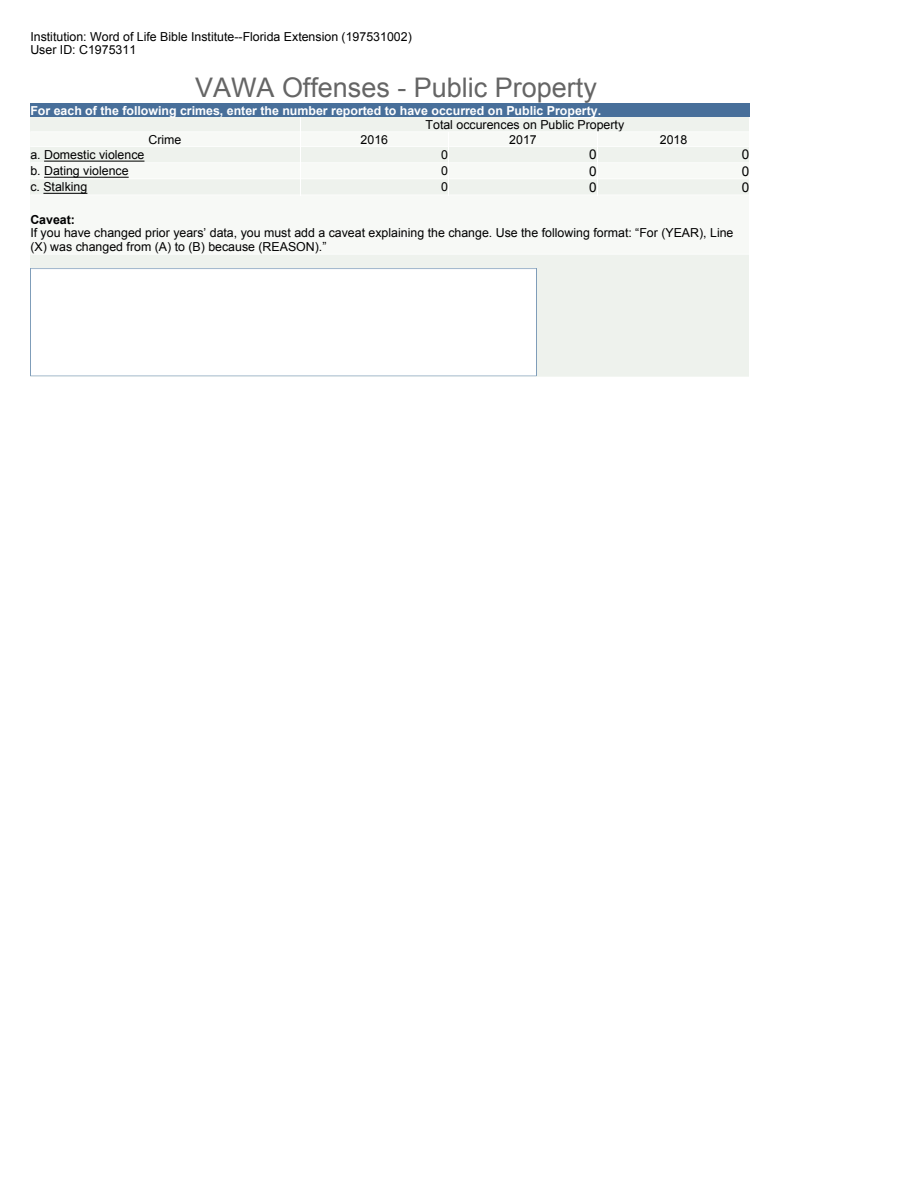
<style>
.page{position:relative;width:918px;height:1188px;background:#fff}
.page>*{position:absolute;margin:0;border:0;box-sizing:border-box;transform-origin:0 0}
.t1{font:27px "Arial";color:#656565}
.t2{font:13.5px "Arial";color:#000}
.t3{font:12.3px/13.8px "Arial";color:#000}
.t4{font:700 12.3px "Arial";color:#fff}
.t5{font:700 12.3px "Arial";color:#000}
</style>
<div class="page">
<div style="left:30px;top:104px;width:720px;height:13px;background:#486f9a"></div>
<div style="left:30px;top:195px;width:720px;height:59px;background:#f7f9f6"></div>
<div style="left:30px;top:255px;width:720px;height:122px;background:#eef2ed"></div>
<svg style="left:30px;top:117px;width:719px;height:78px"></svg>
<div style="left:30px;top:268px;width:507px;height:108px;background:#fff"></div>
<hr style="left:30px;top:268px;width:1px;height:108px;background:#7f9db9">
<hr style="left:536px;top:268px;width:1px;height:108px;background:#7f9db9">
<svg style="left:31px;top:268px;width:505px;height:1px"></svg>
<svg style="left:30px;top:376px;width:720px;height:1px"></svg>
<p class="t3" style="left:30px;top:31px;width:383px">Institution: Word of Life Bible Institute--Florida Extension (197531002)<br>User ID: C1975311</p>
<h1 class="t1" style="left:195px;top:78px;width:403px">VAWA Offenses - Public Property</h1>
<p class="t4" style="left:30px;top:106px;width:572px">For each of the following crimes, enter the number reported to have occurred on Public Property.</p>
<p class="t3" style="left:426px;top:119px;width:200px">Total occurences on Public Property</p>
<p class="t3" style="left:148px;top:134px;width:34px">Crime</p>
<p class="t3" style="left:361px;top:134px;width:29px">2016</p>
<p class="t3" style="left:509px;top:134px;width:29px">2017</p>
<p class="t3" style="left:660px;top:134px;width:29px">2018</p>
<p class="t3" style="left:30px;top:148px;width:116px">a. Domestic violence</p>
<p class="t3" style="left:441px;top:148px;width:8px">0</p>
<p class="t2" style="left:589px;top:150px;width:9px">0</p>
<p class="t2" style="left:742px;top:150px;width:9px">0</p>
<p class="t3" style="left:30px;top:165px;width:100px">b. Dating violence</p>
<p class="t3" style="left:441px;top:165px;width:8px">0</p>
<p class="t2" style="left:589px;top:166px;width:9px">0</p>
<p class="t2" style="left:742px;top:166px;width:9px">0</p>
<p class="t3" style="left:30px;top:181px;width:59px">c. Stalking</p>
<p class="t3" style="left:441px;top:181px;width:8px">0</p>
<p class="t2" style="left:589px;top:182px;width:9px">0</p>
<p class="t2" style="left:742px;top:182px;width:9px">0</p>
<p class="t5" style="left:30px;top:215px;width:46px">Caveat:</p>
<p class="t3" style="left:30px;top:227px;width:705px">If you have changed prior years’ data, you must add a caveat explaining the change. Use the following format: “For (YEAR), Line (X) was changed from (A) to (B) because (REASON).”</p>
</div>
